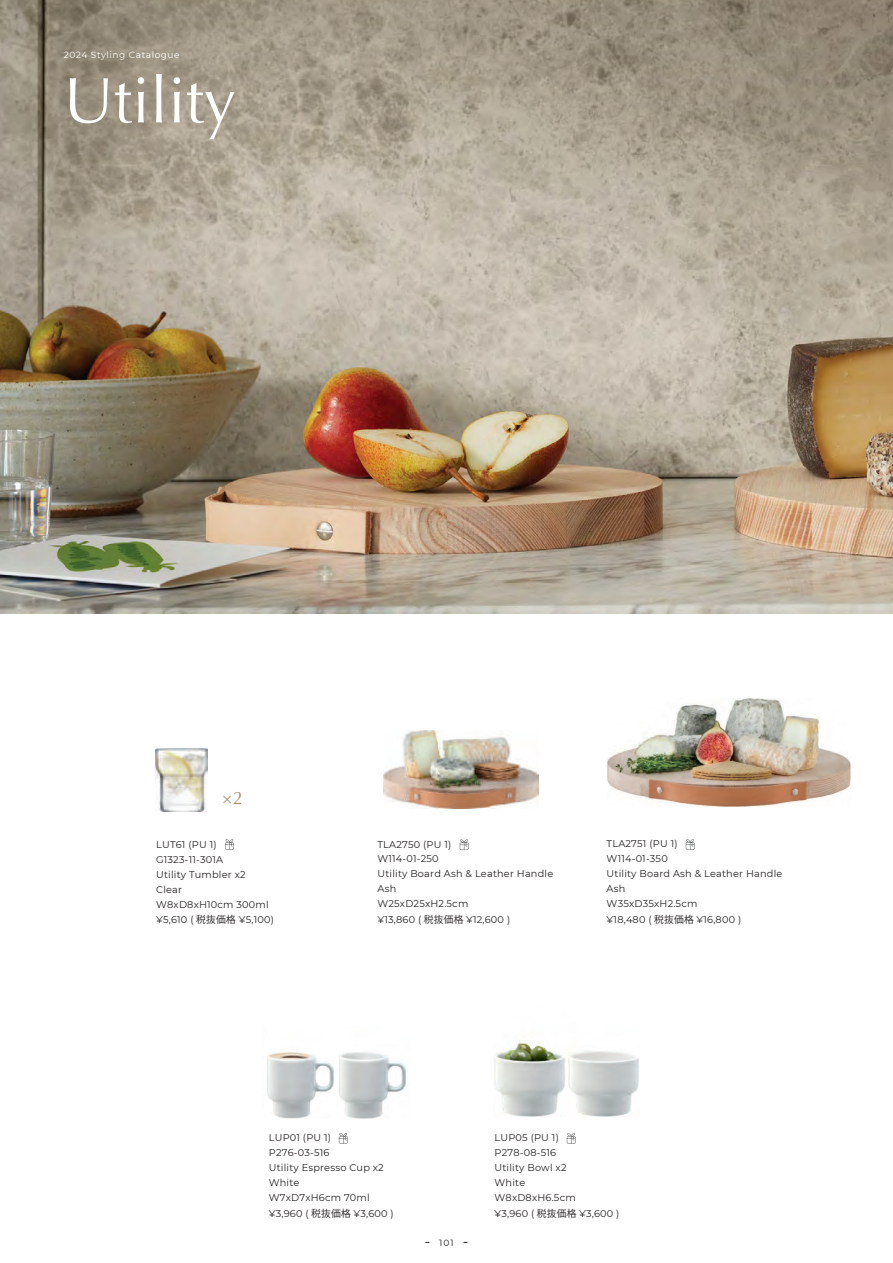
<style>
.page{position:relative;width:893px;height:1263px;background:#fff}
.page>*{position:absolute;margin:0;border:0;box-sizing:border-box;transform-origin:0 0}
.t1{font:64.65px "Optima";color:#fff}
.t2{font:18px "Optima";color:#aa916e}
.t3{font:9.75px/15px "Montserrat";letter-spacing:.02em;color:#231f20}
.t4{font:9px "Montserrat";letter-spacing:.06em;color:#fff}
.t5{font:9px "Montserrat";color:#231f20}
.s1{font-family:"Koz Go Pr 6 N"}
</style>
<div class="page">
<img style="left:267px;top:1052px;width:140px;height:66px">
<img style="left:494px;top:1040px;width:145px;height:77px">
<img style="left:156px;top:748px;width:52px;height:64px">
<img style="left:384px;top:731px;width:155px;height:78px">
<img style="left:607px;top:699px;width:244px;height:108px">
<img style="left:0;top:0;width:893px;height:614px">
<svg style="left:460px;top:839px;width:9px;height:11px"></svg>
<svg style="left:225px;top:839px;width:9px;height:11px"></svg>
<svg style="left:686px;top:839px;width:9px;height:11px"></svg>
<svg style="left:339px;top:1133px;width:9px;height:11px"></svg>
<svg style="left:567px;top:1133px;width:9px;height:11px"></svg>
<p class="t4" style="left:64px;top:49px;width:117px">2024 Styling Catalogue</p>
<h1 class="t1" style="left:64px;top:63px;width:174px">Utility</h1>
<h2 class="t2" style="left:222px;top:788px;width:23px">×2</h2>
<p class="t3" style="left:156px;top:836px;width:119px">LUT61 (PU 1)<br>G1323-11-301A<br>Utility Tumbler x2<br>Clear<br>W8xD8xH10cm 300ml ¥5,610 ( <span class="s1">税抜価格</span> ¥5,100)</p>
<p class="t3" style="left:377px;top:836px;width:177px">TLA2750 (PU 1)<br>W114-01-250<br>Utility Board Ash &amp; Leather Handle<br>Ash<br>W25xD25xH2.5cm<br>¥13,860 ( <span class="s1">税抜価格</span> ¥12,600 )</p>
<p class="t3" style="left:607px;top:836px;width:177px">TLA2751 (PU 1)<br>W114-01-350<br>Utility Board Ash &amp; Leather Handle<br>Ash<br>W35xD35xH2.5cm<br>¥18,480 ( <span class="s1">税抜価格</span> ¥16,800 )</p>
<p class="t3" style="left:269px;top:1130px;width:126px">LUP01 (PU 1)<br>P276-03-516<br>Utility Espresso Cup x2<br>White<br>W7xD7xH6cm 70ml ¥3,960 ( <span class="s1">税抜価格</span> ¥3,600 )</p>
<p class="t3" style="left:495px;top:1130px;width:126px">LUP05 (PU 1)<br>P278-08-516<br>Utility Bowl x2<br>White<br>W8xD8xH6.5cm<br>¥3,960 ( <span class="s1">税抜価格</span> ¥3,600 )</p>
<p class="t5" style="left:439px;top:1236px;width:16px">101</p>
</div>
